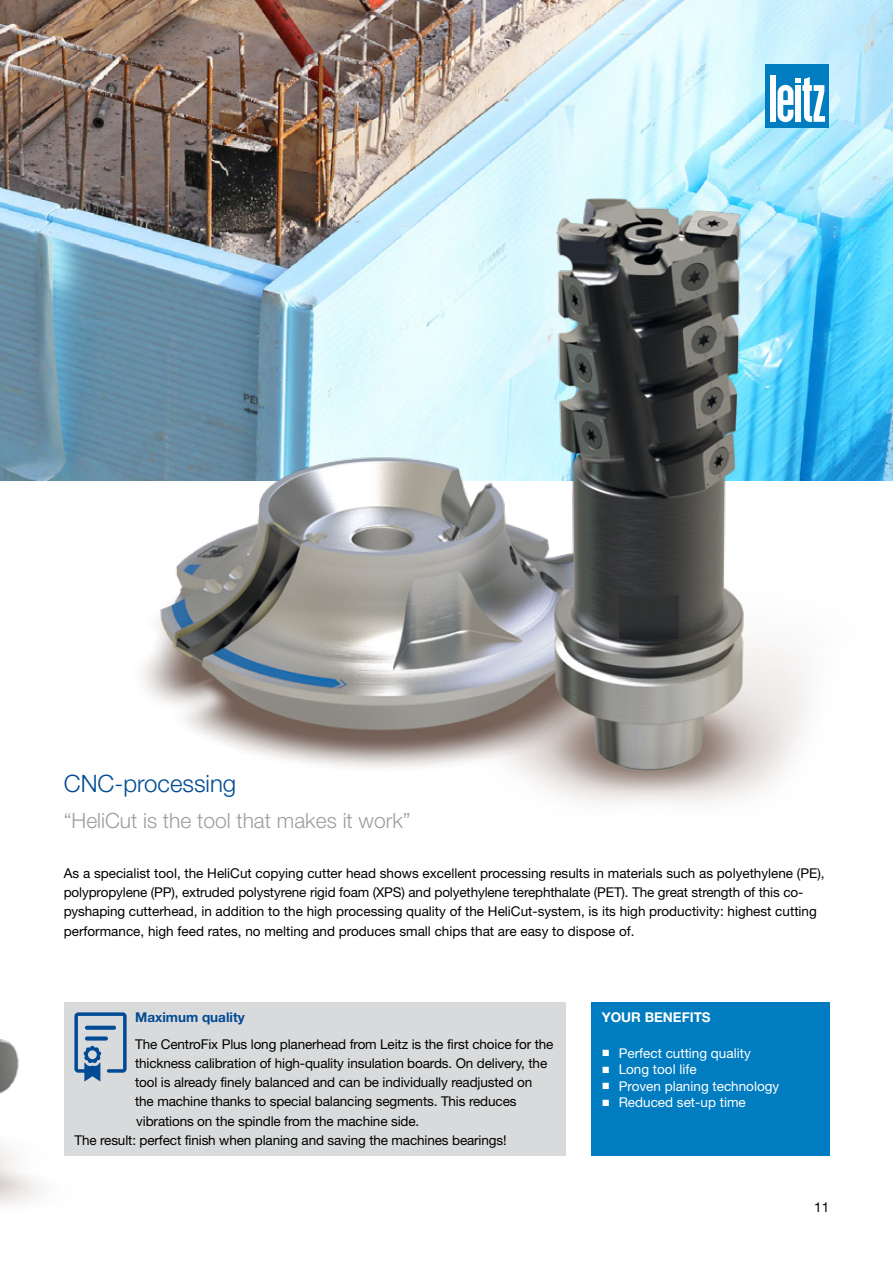
<style>
.page{position:relative;width:893px;height:1263px;background:#fff}
.page>*{position:absolute;margin:0;border:0;box-sizing:border-box;transform-origin:0 0}
.t1{font:300 24px "Helvetica Neue LT Pro";color:#004b93}
.t2{font:300 21px "Helvetica Neue LT Pro";color:#9c9e9f}
.t3{font:13.5px/19.2px "Helvetica Neue LT Pro";letter-spacing:-.01em;color:#000}
.t4{font:13.5px "Helvetica Neue LT Pro";color:#fff}
.t5{font:700 13.5px "Helvetica Neue LT Pro";color:#004b93}
.t6{font:700 13.5px "Helvetica Neue LT Pro";color:#fff}
.s1{font-family:"Arial"}
</style>
<div class="page">
<img style="left:0;top:480px;width:168px;height:725px">
<img style="left:0;top:0;width:893px;height:480px">
<div style="left:765px;top:64px;width:64px;height:64px;background:#007cc0"></div>
<div style="left:770px;top:75px;width:6px;height:47px;background:#fff"></div>
<svg style="left:777px;top:77px;width:48px;height:45px"></svg>
<div style="left:64px;top:1002px;width:502px;height:153px;background:#d9dadb"></div>
<div style="left:591px;top:1002px;width:238px;height:153px;background:#007cc0"></div>
<svg style="left:74px;top:1012px;width:53px;height:69px"></svg>
<svg style="left:85px;top:1036px;width:23px;height:4px"></svg>
<svg style="left:85px;top:1026px;width:31px;height:4px"></svg>
<img style="left:86px;top:292px;width:216px;height:600px">
<img style="left:302px;top:130px;width:591px;height:673px">
<h1 class="t1" style="left:64px;top:769px;width:174px">CNC-processing</h1>
<h2 class="t2" style="left:64px;top:808px;width:348px">“HeliCut is the tool that makes it work”</h2>
<p class="t3" style="left:64px;top:863px;width:762px">As a specialist tool, the HeliCut copying cutter head shows excellent processing results in materials such as polyethylene (PE), polypropylene (PP), extruded polystyrene rigid foam (XPS) and polyethylene terephthalate (PET). The great strength of this co&shy;pyshaping cutterhead, in addition to the high processing quality of the HeliCut-system, is its high productivity: highest cutting performance, high feed rates, no melting and produces small chips that are easy to dispose of.</p>
<p class="t5" style="left:135px;top:1009px;width:111px">Maximum quality</p>
<p class="t3" style="left:135px;top:1034px;width:420px">The CentroFix Plus long planerhead from Leitz is the first choice for the</p>
<p class="t3" style="left:135px;top:1053px;width:414px">thickness calibration of high-quality insulation boards. On delivery, the</p>
<p class="t3" style="left:135px;top:1072px;width:399px">tool is already finely balanced and can be individually readjusted on</p>
<p class="t3" style="left:135px;top:1092px;width:383px">the machine thanks to special balancing segments. This reduces</p>
<p class="t3" style="left:136px;top:1111px;width:284px">vibrations on the spindle from the machine side.</p>
<p class="t3" style="left:74px;top:1130px;width:434px">The result: perfect finish when planing and saving the machines bearings!</p>
<p class="t6" style="left:602px;top:1009px;width:111px">YOUR BENEFITS</p>
<p class="t4" style="left:602px;top:1044px;width:151px"><span class="s1">■</span> Perfect cutting quality</p>
<p class="t4" style="left:602px;top:1061px;width:97px"><span class="s1">■</span> Long tool life</p>
<p class="t4" style="left:602px;top:1077px;width:179px"><span class="s1">■</span> Proven planing technology</p>
<p class="t4" style="left:602px;top:1094px;width:146px"><span class="s1">■</span> Reduced set-up time</p>
<p class="t3" style="left:814px;top:1197px;width:17px">11</p>
</div>
